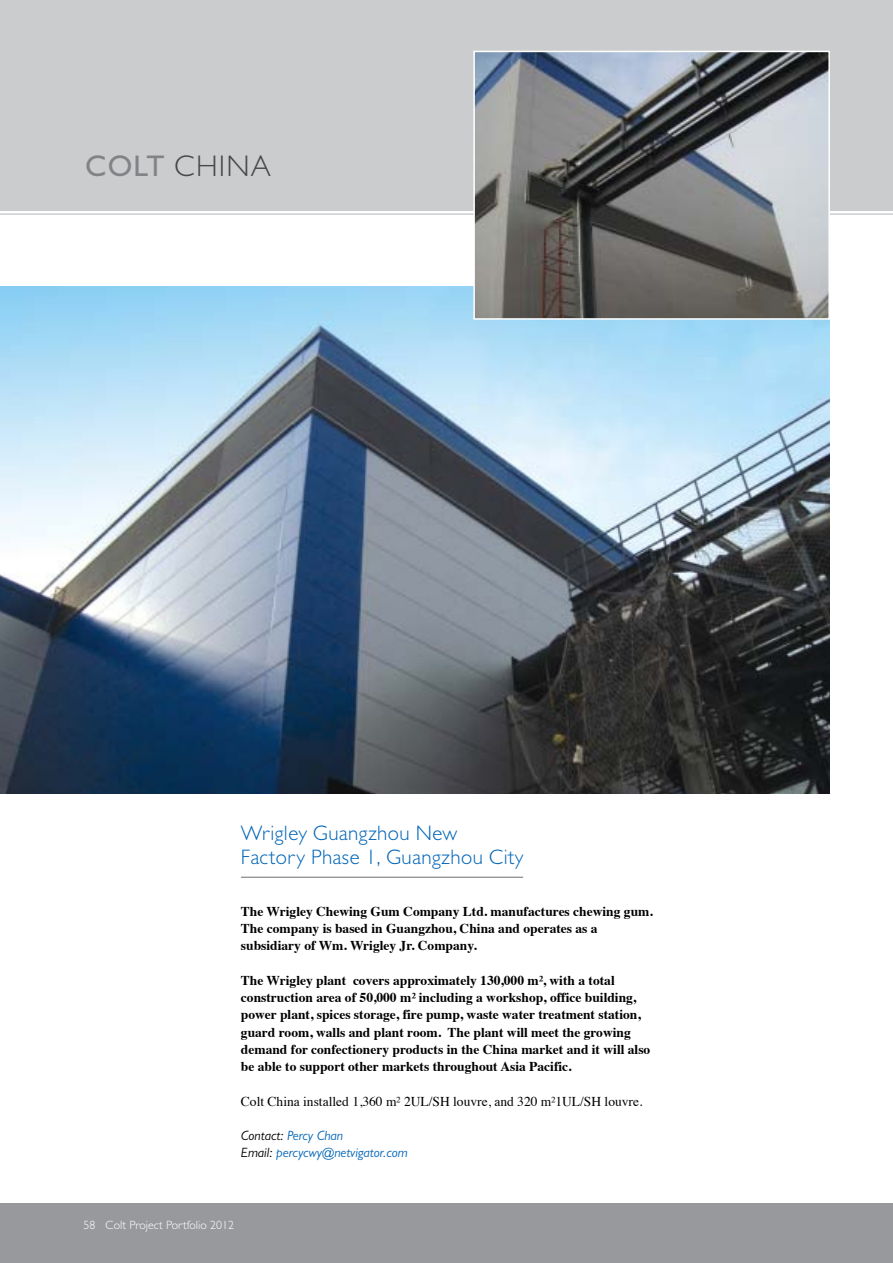
<style>
.page{position:relative;width:893px;height:1263px;background:#fff}
.page>*{position:absolute;margin:0;border:0;box-sizing:border-box;transform-origin:0 0}
.t1{font:300 30px "Gill Sans MT Pro";letter-spacing:.04em;color:#464749}
.t2{font:300 21px/24px "Gill Sans MT Pro";letter-spacing:.02em;color:#0065b7}
.t3{font:700 13.5px/17.2px "Times";color:#000}
.t4{font:13.5px "Times";color:#000}
.t5{font:italic 13.5px/17.2px "Gill Sans MT Pro";color:#0065b7}
.t6{font:300 12px "Gill Sans MT Pro";color:#fff}
.s1{font-weight:500;color:#818386}
.s2{color:#000}
</style>
<div class="page">
<div style="left:0;top:1203px;width:893px;height:60px;background:#97999c"></div>
<div style="left:0;top:0;width:893px;height:210px;background:#cbcccd"></div>
<hr style="left:0;top:213px;width:893px;height:2px;background:#cbcccd">
<hr style="left:241px;top:877px;width:282px;height:1px;background:#6d6f72">
<img style="left:0;top:287px;width:829px;height:507px">
<img style="left:476px;top:54px;width:351px;height:263px">
<div style="left:473px;top:51px;width:357px;height:269px;border:2px solid #fff"></div>
<h1 class="t1" style="left:85px;top:148px;width:187px"><span class="s1">COLT</span> CHINA</h1>
<h2 class="t2" style="left:241px;top:821px;width:284px">Wrigley Guangzhou New<br>Factory Phase 1, Guangzhou City</h2>
<p class="t3" style="left:241px;top:901px;width:413px">The Wrigley Chewing Gum Company Ltd. manufactures chewing gum.<br>The company is based in Guangzhou, China and operates as a subsidiary of Wm. Wrigley Jr. Company.</p>
<p class="t3" style="left:241px;top:970px;width:411px">The Wrigley plant covers approximately 130,000 m², with a total construction area of 50,000 m² including a workshop, office building, power plant, spices storage, fire pump, waste water treatment station, guard room, walls and plant room. The plant will meet the growing demand for confectionery products in the China market and it will also be able to support other markets throughout Asia Pacific.</p>
<p class="t4" style="left:241px;top:1088px;width:403px">Colt China installed 1,360 m² 2UL/SH louvre, and 320 m²1UL/SH louvre.</p>
<p class="t5" style="left:241px;top:1127px;width:168px"><span class="s2">Contact:</span> Percy Chan<br><span class="s2">Email:</span> percycwy@netvigator.com</p>
<p class="t6" style="left:84px;top:1217px;width:152px">58 Colt Project Portfolio 2012</p>
</div>
